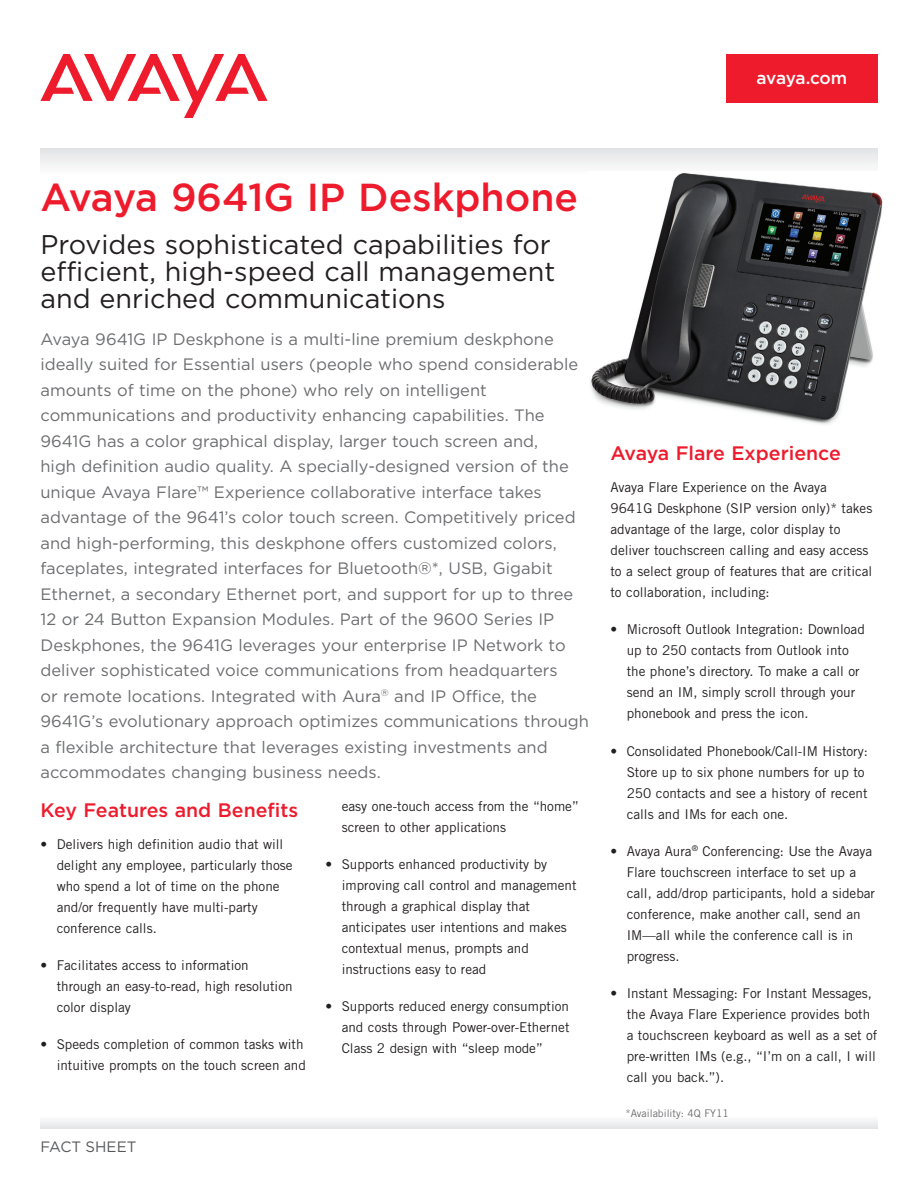
<style>
.page{position:relative;width:918px;height:1188px;background:#fff}
.page>*{position:absolute;margin:0;border:0;box-sizing:border-box;transform-origin:0 0}
.fact_sheet_title{font:500 39px "Gotham";color:#ee1b2c}
.subtitle{font:27px/27px "Gotham";color:#231f20}
.sub_head_PMS_485_cmy{font:500 19.5px "Gotham";color:#ee1b2c}
.Collateral_Box{font:500 17.25px "Gotham";letter-spacing:-.02em;color:#fff}
.intro{font:16.5px/25.5px "Gotham";color:#6c6d70}
.Collateral_ID{font:15px "Gotham";color:#57585a}
.bullet_body{font:13.5px/21px "Trade Gothic";color:#231f20}
.body_copy{font:13.5px/21px "Trade Gothic";color:#231f20}
.copyright_info_codin{font:10.5px "Trade Gothic";color:#6c6d70}
</style>
<div class="page">
<svg style="left:40px;top:54px;width:228px;height:64px"></svg>
<div style="left:40px;top:148px;width:838px;height:27px;background:linear-gradient(to right,#f0f0f1,#efeff0)"></div>
<img style="left:588px;top:171px;width:295px;height:254px">
<div style="left:40px;top:1115px;width:838px;height:14px;background:#f1f2f3"></div>
<div style="left:726px;top:54px;width:152px;height:49px;background:#ee1b2c"></div>
<p class="Collateral_Box" style="left:756px;top:68px;width:92px">avaya.com</p>
<p class="fact_sheet_title" style="left:40px;top:175px;width:539px">Avaya 9641G IP Deskphone</p>
<p class="subtitle" style="left:40px;top:231px;width:516px">Provides sophisticated capabilities for efficient, high-speed call management and enriched communications</p>
<p class="intro" style="left:40px;top:326px;width:550px">Avaya 9641G IP Deskphone is a multi-line premium deskphone ideally suited for Essential users (people who spend considerable amounts of time on the phone) who rely on intelligent communications and productivity enhancing capabilities. The 9641G has a color graphical display, larger touch screen and,<br>high definition audio quality. A specially-designed version of the unique Avaya Flare™ Experience collaborative interface takes advantage of the 9641’s color touch screen. Competitively priced and high-performing, this deskphone offers customized colors, faceplates, integrated interfaces for Bluetooth®*, USB, Gigabit Ethernet, a secondary Ethernet port, and support for up to three 12 or 24 Button Expansion Modules. Part of the 9600 Series IP Deskphones, the 9641G leverages your enterprise IP Network to deliver sophisticated voice communications from headquarters<br>or remote locations. Integrated with Aura<sup>®</sup> and IP Office, the 9641G’s evolutionary approach optimizes communications through a flexible architecture that leverages existing investments and accommodates changing business needs.</p>
<p class="sub_head_PMS_485_cmy" style="left:40px;top:799px;width:259px">Key Features and Benefits</p>
<p class="bullet_body" style="left:57px;top:833px;width:237px;text-indent:-16px">• Delivers high definition audio that will delight any employee, particularly those who spend a lot of time on the phone and/or frequently have multi-party conference calls.</p>
<p class="bullet_body" style="left:57px;top:954px;width:237px;text-indent:-16px">• Facilitates access to information through an easy-to-read, high resolution color display</p>
<p class="bullet_body" style="left:40px;top:1033px;width:267px;text-align:right">• Speeds completion of common tasks with intuitive prompts on the touch screen and</p>
<p class="bullet_body" style="left:342px;top:795px;width:239px">easy one-touch access from the “home” screen to other applications</p>
<p class="bullet_body" style="left:342px;top:854px;width:236px;text-indent:-16px">• Supports enhanced productivity by improving call control and management through a graphical display that anticipates user intentions and makes contextual menus, prompts and instructions easy to read</p>
<p class="bullet_body" style="left:342px;top:996px;width:229px;text-align:justify;text-indent:-16px">• Supports reduced energy consumption and costs through Power-over-Ethernet Class 2 design with “sleep mode”</p>
<p class="Collateral_ID" style="left:40px;top:1139px;width:97px">FACT SHEET</p>
<p class="sub_head_PMS_485_cmy" style="left:610px;top:442px;width:232px">Avaya Flare Experience</p>
<p class="body_copy" style="left:610px;top:477px;width:263px">Avaya Flare Experience on the Avaya<br>9641G Deskphone (SIP version only)* takes advantage of the large, color display to deliver touchscreen calling and easy access to a select group of features that are critical to collaboration, including:</p>
<p class="bullet_body" style="left:627px;top:619px;width:240px;text-indent:-16px">• Microsoft Outlook Integration: Download up to 250 contacts from Outlook into the phone’s directory. To make a call or send an IM, simply scroll through your phonebook and press the icon.</p>
<p class="bullet_body" style="left:627px;top:740px;width:243px;text-indent:-16px">• Consolidated Phonebook/Call-IM History:<br>Store up to six phone numbers for up to 250 contacts and see a history of recent calls and IMs for each one.</p>
<p class="bullet_body" style="left:627px;top:840px;width:250px;text-indent:-16px">• Avaya Aura<sup>®</sup> Conferencing: Use the Avaya Flare touchscreen interface to set up a call, add/drop participants, hold a sidebar conference, make another call, send an IM—all while the conference call is in progress.</p>
<p class="bullet_body" style="left:627px;top:983px;width:252px;text-indent:-16px">• Instant Messaging: For Instant Messages, the Avaya Flare Experience provides both a touchscreen keyboard as well as a set of pre-written IMs (e.g., “I’m on a call, I will call you back.”).</p>
<p class="copyright_info_codin" style="left:626px;top:1107px;width:105px">*Availability: 4Q FY11</p>
</div>
